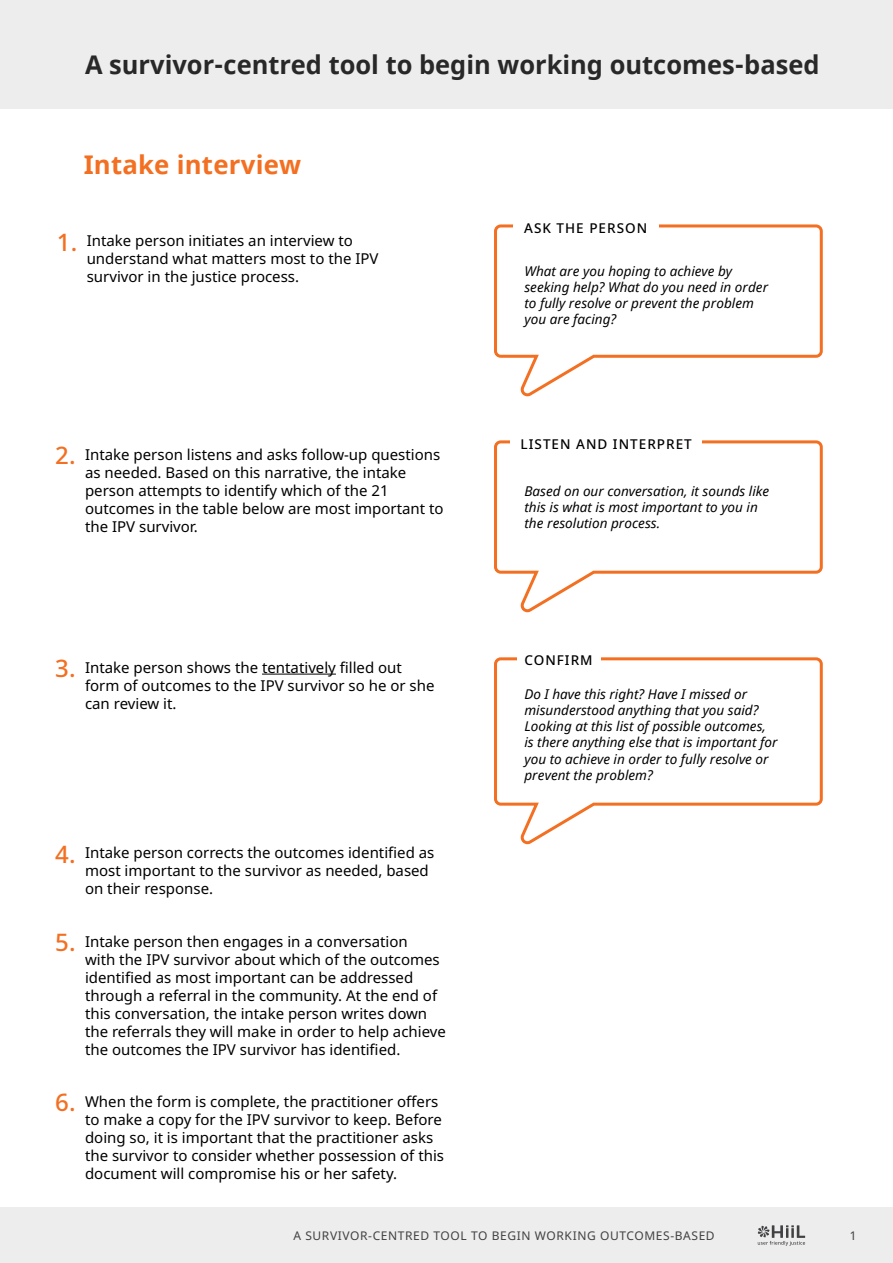
<style>
.page{position:relative;width:893px;height:1263px;background:#fff}
.page>*{position:absolute;margin:0;border:0;box-sizing:border-box;transform-origin:0 0}
.t1{font:700 25.8px "Noto Sans";color:#292829}
.t2{font:700 25.8px "Noto Sans";letter-spacing:.01em;color:#f36f21}
.t3{font:15px/18px "Noto Sans";color:#000}
.t4{font:italic 13.5px/16.2px "Noto Sans";color:#000}
.t5{font:500 13.5px "Noto Sans";letter-spacing:.075em;color:#000}
.t6{font:12px "Noto Sans";letter-spacing:.05em;color:#414042}
.s1{font-weight:500;font-size:24px;color:#f36f21}
</style>
<div class="page">
<div style="left:0;top:1207px;width:893px;height:56px;background:#ededee"></div>
<div style="left:0;top:0;width:893px;height:108px;background:#ededee"></div>
<svg style="left:494px;top:224px;width:329px;height:173px"></svg>
<div style="left:513px;top:219px;width:145px;height:20px;background:#fff"></div>
<svg style="left:494px;top:440px;width:329px;height:173px"></svg>
<div style="left:510px;top:435px;width:192px;height:19px;background:#fff"></div>
<hr style="left:262px;top:674px;width:74px;height:1px;background:#000">
<svg style="left:494px;top:657px;width:329px;height:188px"></svg>
<div style="left:517px;top:650px;width:83px;height:19px;background:#fff"></div>
<svg style="left:758px;top:1225px;width:47px;height:21px"></svg>
<h1 class="t1" style="left:85px;top:46px;width:736px">A survivor-centred tool to begin working outcomes-based</h1>
<h1 class="t2" style="left:84px;top:147px;width:219px">Intake interview</h1>
<p class="t3" style="left:87px;top:232px;width:293px;text-indent:-30px"><span class="s1">1.</span> Intake person initiates an interview to understand what matters most to the IPV survivor in the justice process.</p>
<p class="t3" style="left:85px;top:446px;width:360px;text-indent:-30px"><span class="s1">2.</span> Intake person listens and asks follow-up questions as needed. Based on this narrative, the intake person attempts to identify which of the 21 outcomes in the table below are most important to the IPV survivor.</p>
<p class="t5" style="left:524px;top:219px;width:125px">ASK THE PERSON</p>
<p class="t4" style="left:524px;top:262px;width:245px">What are you hoping to achieve by seeking help? What do you need in order to fully resolve or prevent the problem you are facing?</p>
<p class="t5" style="left:520px;top:435px;width:173px">LISTEN AND INTERPRET</p>
<p class="t4" style="left:524px;top:482px;width:246px">Based on our conversation, it sounds like this is what is most important to you in the resolution process.</p>
<p class="t3" style="left:85px;top:658px;width:351px;text-indent:-30px"><span class="s1">3.</span> Intake person shows the tentatively filled out form of outcomes to the IPV survivor so he or she can review it.</p>
<p class="t3" style="left:85px;top:844px;width:351px;text-indent:-30px"><span class="s1">4.</span> Intake person corrects the outcomes identified as most important to the survivor as needed, based on their response.</p>
<p class="t3" style="left:85px;top:932px;width:362px;text-indent:-30px"><span class="s1">5.</span> Intake person then engages in a conversation<br>with the IPV survivor about which of the outcomes identified as most important can be addressed through a referral in the community. At the end of this conversation, the intake person writes down the referrals they will make in order to help achieve the outcomes the IPV survivor has identified.</p>
<p class="t3" style="left:85px;top:1092px;width:360px;text-indent:-30px"><span class="s1">6.</span> When the form is complete, the practitioner offers to make a copy for the IPV survivor to keep. Before doing so, it is important that the practitioner asks the survivor to consider whether possession of this document will compromise his or her safety.</p>
<p class="t5" style="left:524px;top:650px;width:70px">CONFIRM</p>
<p class="t4" style="left:524px;top:685px;width:254px">Do I have this right? Have I missed or misunderstood anything that you said?<br>Looking at this list of possible outcomes, is there anything else that is important for you to achieve in order to fully resolve or prevent the problem?</p>
<p class="t6" style="left:293px;top:1228px;width:423px">A SURVIVOR-CENTRED TOOL TO BEGIN WORKING OUTCOMES-BASED</p>
<p class="t6" style="left:850px;top:1228px;width:7px">1</p>
</div>
